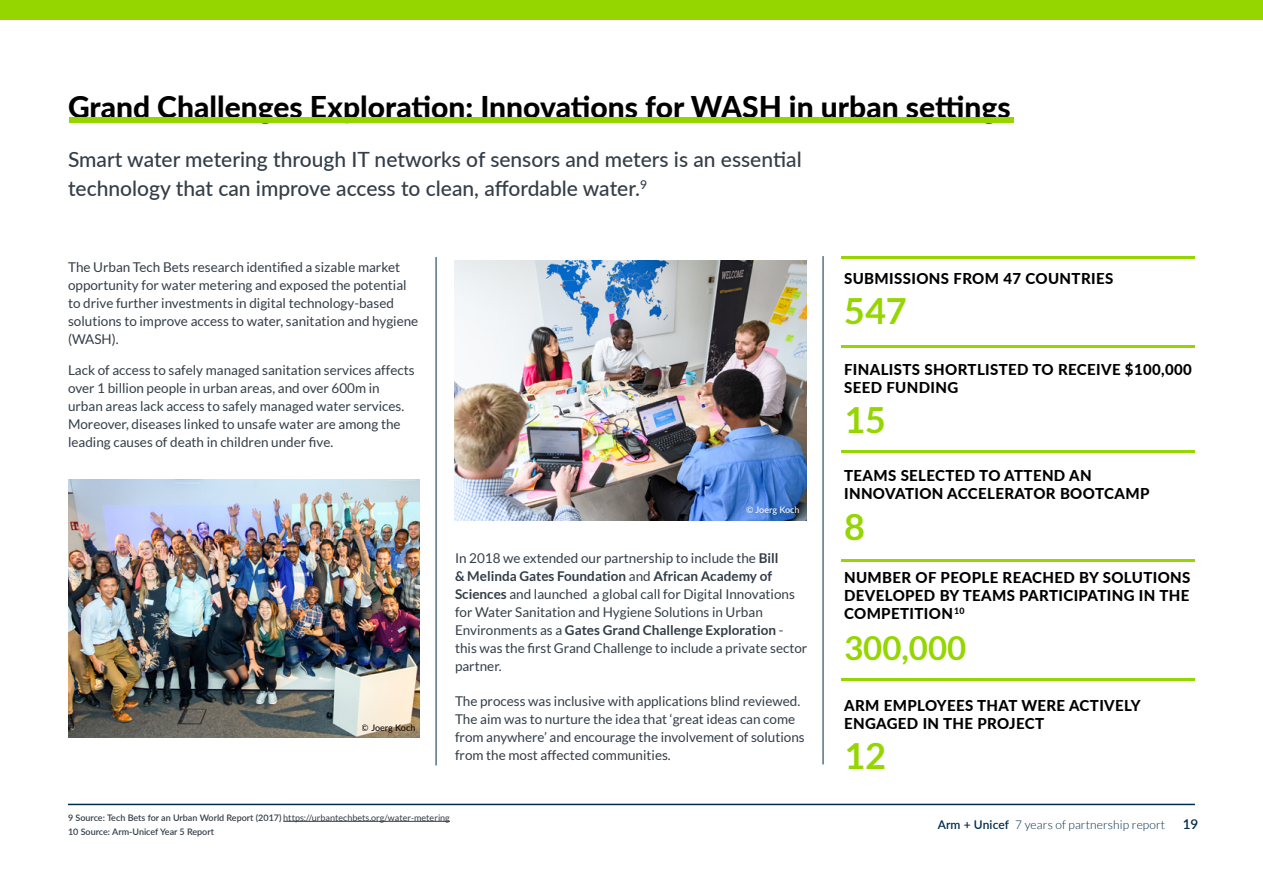
<style>
.page{position:relative;width:1263px;height:893px;background:#fff}
.page>*{position:absolute;margin:0;border:0;box-sizing:border-box;transform-origin:0 0}
.t1{font:700 36px "Lato";color:#95d600}
.t2{font:700 33px "Lato";color:#95d600}
.t3{font:800 30px "Lato";color:#000}
.t4{font:500 21px/28.5px "Lato";color:#333e48}
.t5{font:800 15px/18px "Lato";letter-spacing:.025em;color:#000}
.t6{font:13.5px/18px "Lato";color:#333e48}
.t7{font:600 13.5px "Lato";color:#002b49}
.t8{font:300 12px "Lato";letter-spacing:.01em;color:#002b49}
.t9{font:600 9px/14.5px "Lato";color:#333e48}
.t10{font:600 9px "Lato";color:#000}
.t11{font:600 9px "Lato";color:#fff}
.s1{font-weight:700}
.s2{font-weight:400}
.s3{font-weight:600}
</style>
<div class="page">
<hr style="left:68px;top:804px;width:1127px;height:1px;background:#002b49">
<div style="left:69px;top:118px;width:945px;height:5px;background:#95d600"></div>
<img style="left:454px;top:261px;width:352px;height:259px">
<hr style="left:842px;top:256px;width:353px;height:2px;background:#95d600">
<hr style="left:842px;top:450px;width:353px;height:2px;background:#95d600">
<hr style="left:842px;top:560px;width:353px;height:2px;background:#95d600">
<hr style="left:842px;top:679px;width:353px;height:2px;background:#95d600">
<hr style="left:842px;top:345px;width:353px;height:2px;background:#95d600">
<div style="left:0;top:0;width:1263px;height:20px;background:#95d600"></div>
<hr style="left:436px;top:257px;width:1px;height:508px;background:#002b49">
<hr style="left:823px;top:256px;width:1px;height:508px;background:#002b49">
<img style="left:68px;top:480px;width:351px;height:257px">
<hr style="left:283px;top:821px;width:167px;height:1px;background:#333e48">
<h3 class="t3" style="left:68px;top:84px;width:944px">Grand Challenges Exploration: Innovations for WASH in urban settings</h3>
<h3 class="t4" style="left:68px;top:145px;width:735px">Smart water metering through IT networks of sensors and meters is an essential technology that can improve access to clean, affordable water.<sup>9</sup></h3>
<p class="t6" style="left:68px;top:258px;width:352px">The Urban Tech Bets research identified a sizable market opportunity for water metering and exposed the potential to drive further investments in digital technology-based solutions to improve access to water, sanitation and hygiene (WASH).</p>
<p class="t6" style="left:68px;top:361px;width:348px">Lack of access to safely managed sanitation services affects over 1 billion people in urban areas, and over 600m in urban areas lack access to safely managed water services.<br>Moreover, diseases linked to unsafe water are among the leading causes of death in children under five.</p>
<p class="t10" style="left:362px;top:721px;width:55px">© Joerg Koch</p>
<p class="t11" style="left:746px;top:503px;width:55px">© Joerg Koch</p>
<p class="t6" style="left:455px;top:549px;width:354px">In 2018 we extended our partnership to include the <span class="s1">Bill<br>&amp; Melinda Gates Foundation</span> and <span class="s1">African Academy of Sciences</span> and launched a global call for Digital Innovations for Water Sanitation and Hygiene Solutions in Urban Environments as a <span class="s1">Gates Grand Challenge Exploration</span> - this was the first Grand Challenge to include a private sector partner.</p>
<p class="t6" style="left:455px;top:692px;width:351px">The process was inclusive with applications blind reviewed.<br>The aim was to nurture the idea that ‘great ideas can come from anywhere’ and encourage the involvement of solutions from the most affected communities.</p>
<p class="t9" style="left:68px;top:810px;width:383px">9 Source: Tech Bets for an Urban World Report (2017) <span class="s2">https://urbantechbets.org/water-metering<br></span>10 Source: Arm-Unicef Year 5 Report</p>
<p class="t5" style="left:844px;top:269px;width:271px">SUBMISSIONS FROM 47 COUNTRIES</p>
<h1 class="t1" style="left:844px;top:290px;width:64px">547</h1>
<p class="t5" style="left:844px;top:360px;width:349px;line-height:17.2px">FINALISTS SHORTLISTED TO RECEIVE $100,000<br>SEED FUNDING</p>
<h1 class="t1" style="left:844px;top:399px;width:43px">15</h1>
<p class="t5" style="left:844px;top:466px;width:307px">TEAMS SELECTED TO ATTEND AN<br>INNOVATION ACCELERATOR BOOTCAMP</p>
<h1 class="t1" style="left:844px;top:506px;width:22px">8</h1>
<p class="t5" style="left:844px;top:568px;width:348px;text-align:justify">NUMBER OF PEOPLE REACHED BY SOLUTIONS DEVELOPED BY TEAMS PARTICIPATING IN THE COMPETITION<sup>10</sup></p>
<h2 class="t2" style="left:844px;top:629px;width:124px">300,000</h2>
<p class="t5" style="left:844px;top:695px;width:298px">ARM EMPLOYEES THAT WERE ACTIVELY<br>ENGAGED IN THE PROJECT</p>
<h1 class="t1" style="left:844px;top:735px;width:43px">12</h1>
<p class="t8" style="left:938px;top:818px;width:229px"><span class="s3">Arm + Unicef</span> 7 years of partnership report</p>
<p class="t7" style="left:1183px;top:814px;width:17px">19</p>
</div>
